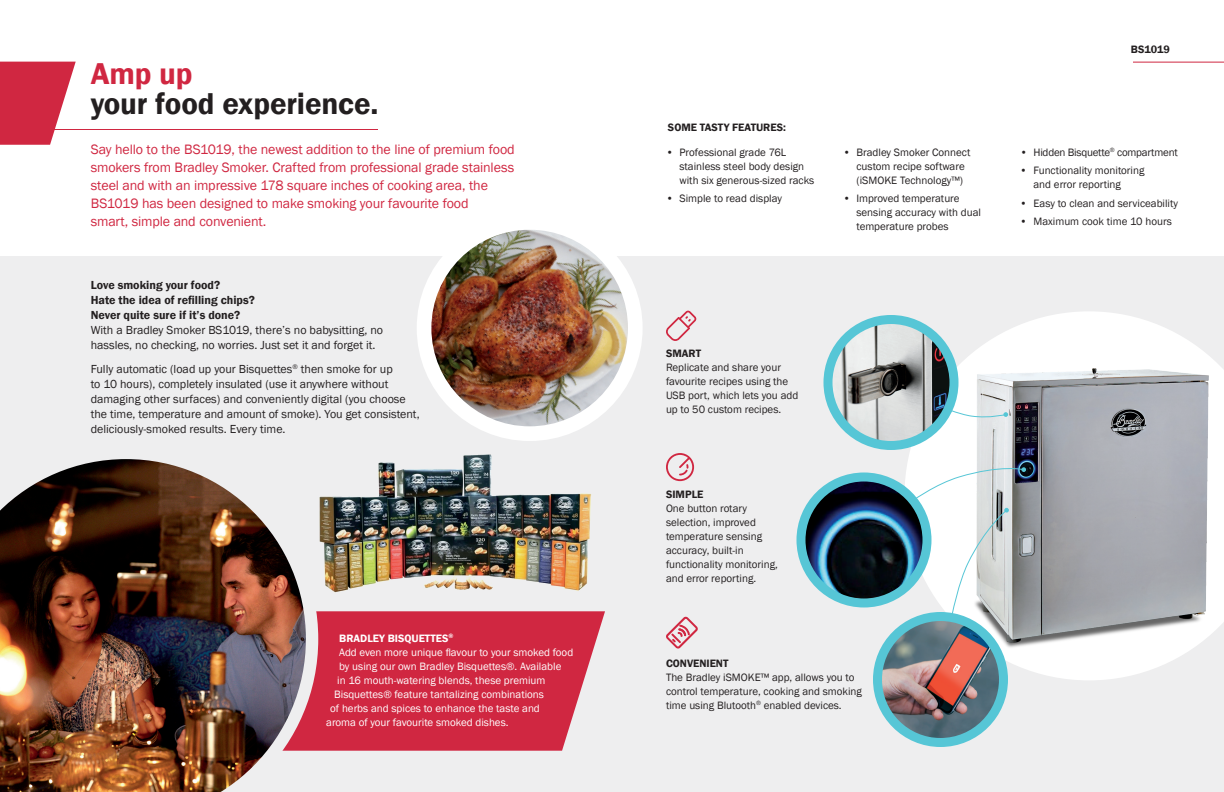
<style>
.page{position:relative;width:1224px;height:792px;background:#fff}
.page>*{position:absolute;margin:0;border:0;box-sizing:border-box;transform-origin:0 0}
.t1{font:600 31px "Franklin Gothic";letter-spacing:-.005em;color:#231f20}
.t2{font:600 31px "Franklin Gothic";color:#d02741}
.t3{font:14px/18px "Franklin Gothic";letter-spacing:-.01em;color:#d02741}
.t4{font:12px/15px "Franklin Gothic";color:#231f20}
.t5{font:600 12px/15px "Franklin Gothic";color:#231f20}
.t6{font:11px/14px "Franklin Gothic";color:#231f20}
.t7{font:11px "Franklin Gothic";color:#fff}
.t8{font:600 11px "Franklin Gothic";color:#231f20}
.t9{font:11px "Franklin Gothic";letter-spacing:-.02em;color:#231f20}
.t10{font:600 11px "Franklin Gothic";color:#fff}
</style>
<div class="page">
<div style="left:0;top:256px;width:1224px;height:536px;background:#eeeeef"></div>
<svg style="left:905px;top:312px;width:319px;height:368px;fill:#fff"></svg>
<img style="left:966px;top:359px;width:246px;height:295px">
<svg style="left:943px;top:383px;width:65px;height:36px"></svg>
<svg style="left:666px;top:311px;width:31px;height:30px"></svg>
<svg style="left:666px;top:453px;width:28px;height:28px"></svg>
<svg style="left:666px;top:616px;width:32px;height:33px"></svg>
<img style="left:424px;top:222px;width:211px;height:212px;border-radius:106px">
<div style="left:417px;top:215px;width:226px;height:226px;border:15px solid #fff;border-radius:50%"></div>
<img style="left:828px;top:320px;width:126px;height:126px;border-radius:63px">
<div style="left:823px;top:315px;width:135px;height:135px;border:9px solid #56c6d6;border-radius:50%"></div>
<svg style="left:873px;top:464px;width:153px;height:216px"></svg>
<img style="left:801px;top:477px;width:126px;height:126px;border-radius:63px">
<div style="left:796px;top:472px;width:135px;height:136px;border:9px solid #56c6d6;border-radius:50%"></div>
<img style="left:878px;top:616px;width:126px;height:126px;border-radius:63px">
<div style="left:873px;top:612px;width:135px;height:135px;border:9px solid #56c6d6;border-radius:50%"></div>
<svg style="left:324px;top:611px;width:281px;height:140px;background:#d2374e"></svg>
<img style="left:0;top:459px;width:324px;height:333px">
<img style="left:317px;top:454px;width:275px;height:149px">
<hr style="left:1133px;top:62px;width:91px;height:1px;background:#d02741">
<svg style="left:0;top:62px;width:76px;height:83px"></svg>
<hr style="left:0;top:129px;width:378px;height:1px;background:#d02741">
<h1 class="t2" style="left:91px;top:54px;width:103px">Amp up</h1>
<h1 class="t1" style="left:91px;top:84px;width:289px">your food experience.</h1>
<p class="t3" style="left:91px;top:141px;width:426px">Say hello to the BS1019, the newest addition to the line of premium food smokers from Bradley Smoker. Crafted from professional grade stainless steel and with an impressive 178 square inches of cooking area, the BS1019 has been designed to make smoking your favourite food<br>smart, simple and convenient.</p>
<p class="t5" style="left:91px;top:278px;width:166px">Love smoking your food?<br>Hate the idea of refilling chips?<br>Never quite sure if it’s done?</p>
<p class="t4" style="left:91px;top:323px;width:294px">With a Bradley Smoker BS1019, there’s no babysitting, no hassles, no checking, no worries. Just set it and forget it.</p>
<p class="t4" style="left:91px;top:362px;width:330px">Fully automatic (load up your Bisquettes<sup>®</sup> then smoke for up<br>to 10 hours), completely insulated (use it anywhere without damaging other surfaces) and conveniently digital (you choose the time, temperature and amount of smoke). You get consistent, deliciously-smoked results. Every time.</p>
<p class="t10" style="left:339px;top:632px;width:116px">BRADLEY BISQUETTES<sup>®</sup></p>
<p class="t7" style="left:339px;top:646px;width:236px">Add even more unique flavour to your smoked food</p>
<p class="t7" style="left:339px;top:660px;width:224px">by using our own Bradley Bisquettes®. Available</p>
<p class="t7" style="left:337px;top:674px;width:210px">in 16 mouth-watering blends, these premium</p>
<p class="t7" style="left:334px;top:688px;width:211px">Bisquettes® feature tantalizing combinations</p>
<p class="t7" style="left:330px;top:702px;width:211px">of herbs and spices to enhance the taste and</p>
<p class="t7" style="left:326px;top:716px;width:184px">aroma of your favourite smoked dishes.</p>
<p class="t8" style="left:668px;top:121px;width:119px">SOME TASTY FEATURES:</p>
<p class="t6" style="left:679px;top:145px;width:136px;text-indent:-13px">• Professional grade 76L stainless steel body design with six generous-sized racks</p>
<p class="t6" style="left:666px;top:192px;width:118px">• Simple to read display</p>
<p class="t6" style="left:856px;top:145px;width:115px;text-indent:-13px">• Bradley Smoker Connect custom recipe software (iSMOKE Technology™)</p>
<p class="t6" style="left:856px;top:192px;width:126px;text-indent:-13px">• Improved temperature sensing accuracy with dual temperature probes</p>
<p class="t8" style="left:1131px;top:42px;width:41px">BS1019</p>
<p class="t9" style="left:1020px;top:145px;width:159px">• Hidden Bisquette<sup>®</sup> compartment</p>
<p class="t6" style="left:1033px;top:164px;width:113px;text-indent:-13px">• Functionality monitoring and error reporting</p>
<p class="t6" style="left:1020px;top:196px;width:160px">• Easy to clean and serviceability</p>
<p class="t6" style="left:1020px;top:215px;width:153px">• Maximum cook time 10 hours</p>
<p class="t8" style="left:666px;top:347px;width:37px">SMART</p>
<p class="t6" style="left:666px;top:361px;width:134px">Replicate and share your favourite recipes using the<br>USB port, which lets you add up to 50 custom recipes.</p>
<p class="t8" style="left:666px;top:487px;width:39px">SIMPLE</p>
<p class="t6" style="left:666px;top:501px;width:113px">One button rotary selection, improved temperature sensing accuracy, built-in functionality monitoring, and error reporting.</p>
<p class="t8" style="left:666px;top:657px;width:64px">CONVENIENT</p>
<p class="t6" style="left:666px;top:671px;width:197px">The Bradley iSMOKE™ app, allows you to control temperature, cooking and smoking time using Blutooth<sup>®</sup> enabled devices.</p>
</div>
